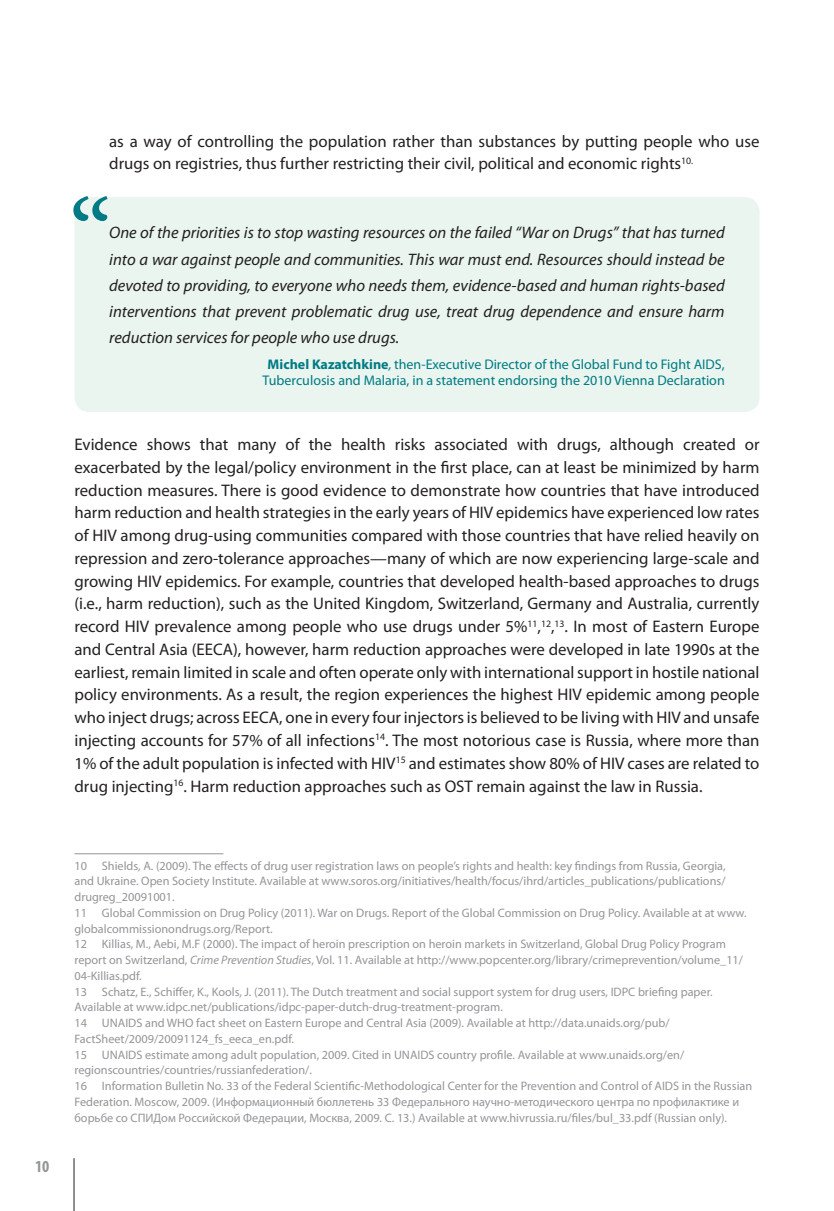
<style>
.page{position:relative;width:834px;height:1211px;background:#fff}
.page>*{position:absolute;margin:0;border:0;box-sizing:border-box;transform-origin:0 0}
.t1{font:16.8px/22.8px "Myriad Pro";color:#231f20}
.t2{font:700 condensed 16.8px "Myriad Pro";color:#939598}
.t3{font:italic 16.62px/26.2px "Myriad Pro";color:#231f20;text-align:justify}
.t4{font:14px/15.8px "Myriad Pro";color:#007a84;text-align:center}
.t5{font:12.25px/15.8px "Myriad Pro";color:#939598}
.s1{font-weight:700}
.s2{font-style:italic}
</style>
<div class="page">
<hr style="left:74px;top:1158px;width:1px;height:52px;background:#231f20">
<div style="left:74px;top:197px;width:685px;height:215px;background:#e9f5ee;border-radius:15px"></div>
<svg style="left:73px;top:196px;width:34px;height:25px"></svg>
<hr style="left:74px;top:853px;width:149px;height:1px;background:#939598">
<p class="t1" style="left:109px;top:129px;width:651px">as a way of controlling the population rather than substances by putting people who use drugs on registries, thus further restricting their civil, political and economic rights<sup>10.</sup></p>
<p class="t3" style="left:109px;top:219px;width:617px">One of the priorities is to stop wasting resources on the failed “War on Drugs” that has turned into a war against people and communities. This war must end. Resources should instead be devoted to providing, to everyone who needs them, evidence-based and human rights-based interventions that prevent problematic drug use, treat drug dependence and ensure harm reduction services for people who use drugs.</p>
<p class="t4" style="left:262px;top:356px;width:463px"><span class="s1">Michel Kazatchkine</span><span class="s2">,</span> then-Executive Director of the Global Fund to Fight AIDS,<br>Tuberculosis and Malaria, in a statement endorsing the 2010 Vienna Declaration</p>
<p class="t1" style="left:74px;top:433px;width:686px;text-align:justify">Evidence shows that many of the health risks associated with drugs, although created or exacerbated by the legal/policy environment in the first place, can at least be minimized by harm reduction measures. There is good evidence to demonstrate how countries that have introduced harm reduction and health strategies in the early years of HIV epidemics have experienced low rates of HIV among drug-using communities compared with those countries that have relied heavily on repression and zero-tolerance approaches—many of which are now experiencing large-scale and growing HIV epidemics. For example, countries that developed health-based approaches to drugs (i.e., harm reduction), such as the United Kingdom, Switzerland, Germany and Australia, currently record HIV prevalence among people who use drugs under 5%<sup>11</sup>,<sup>12</sup>,<sup>13</sup>. In most of Eastern Europe and Central Asia (EECA), however, harm reduction approaches were developed in late 1990s at the earliest, remain limited in scale and often operate only with international support in hostile national policy environments. As a result, the region experiences the highest HIV epidemic among people who inject drugs; across EECA, one in every four injectors is believed to be living with HIV and unsafe injecting accounts for 57% of all infections<sup>14</sup>. The most notorious case is Russia, where more than 1% of the adult population is infected with HIV<sup>15</sup> and estimates show 80% of HIV cases are related to drug injecting<sup>16</sup>. Harm reduction approaches such as OST remain against the law in Russia.</p>
<p class="t2" style="left:35px;top:1156px;width:16px">10</p>
<p class="t5" style="left:74px;top:857px;width:679px">10 Shields, A. (2009). The effects of drug user registration laws on people’s rights and health: key findings from Russia, Georgia,<br>and Ukraine. Open Society Institute. Available at www.soros.org/initiatives/health/focus/ihrd/articles_publications/publications/ drugreg_20091001.<br>11 Global Commission on Drug Policy (2011). War on Drugs. Report of the Global Commission on Drug Policy. Available at at www. globalcommissionondrugs.org/Report.<br>12 Killias, M., Aebi, M.F (2000). The impact of heroin prescription on heroin markets in Switzerland, Global Drug Policy Program report on Switzerland, <span class="s2">Crime Prevention Studies</span>, Vol. 11. Available at http://www.popcenter.org/library/crimeprevention/volume_11/ 04-Killias.pdf.<br>13 Schatz, E., Schiffer, K., Kools, J. (2011). The Dutch treatment and social support system for drug users, IDPC briefing paper.<br>Available at www.idpc.net/publications/idpc-paper-dutch-drug-treatment-program.<br>14 UNAIDS and WHO fact sheet on Eastern Europe and Central Asia (2009). Available at http://data.unaids.org/pub/ FactSheet/2009/20091124_fs_eeca_en.pdf.<br>15 UNAIDS estimate among adult population, 2009. Cited in UNAIDS country profile. Available at www.unaids.org/en/ regionscountries/countries/russianfederation/.<br>16 Information Bulletin No. 33 of the Federal Scientific-Methodological Center for the Prevention and Control of AIDS in the Russian Federation. Moscow, 2009. (Информационный бюллетень 33 Федерального научно-методического центра по профилактике и борьбе со СПИДом Российской Федерации, Москва, 2009. С. 13.) Available at www.hivrussia.ru/files/bul_33.pdf (Russian only).</p>
</div>
